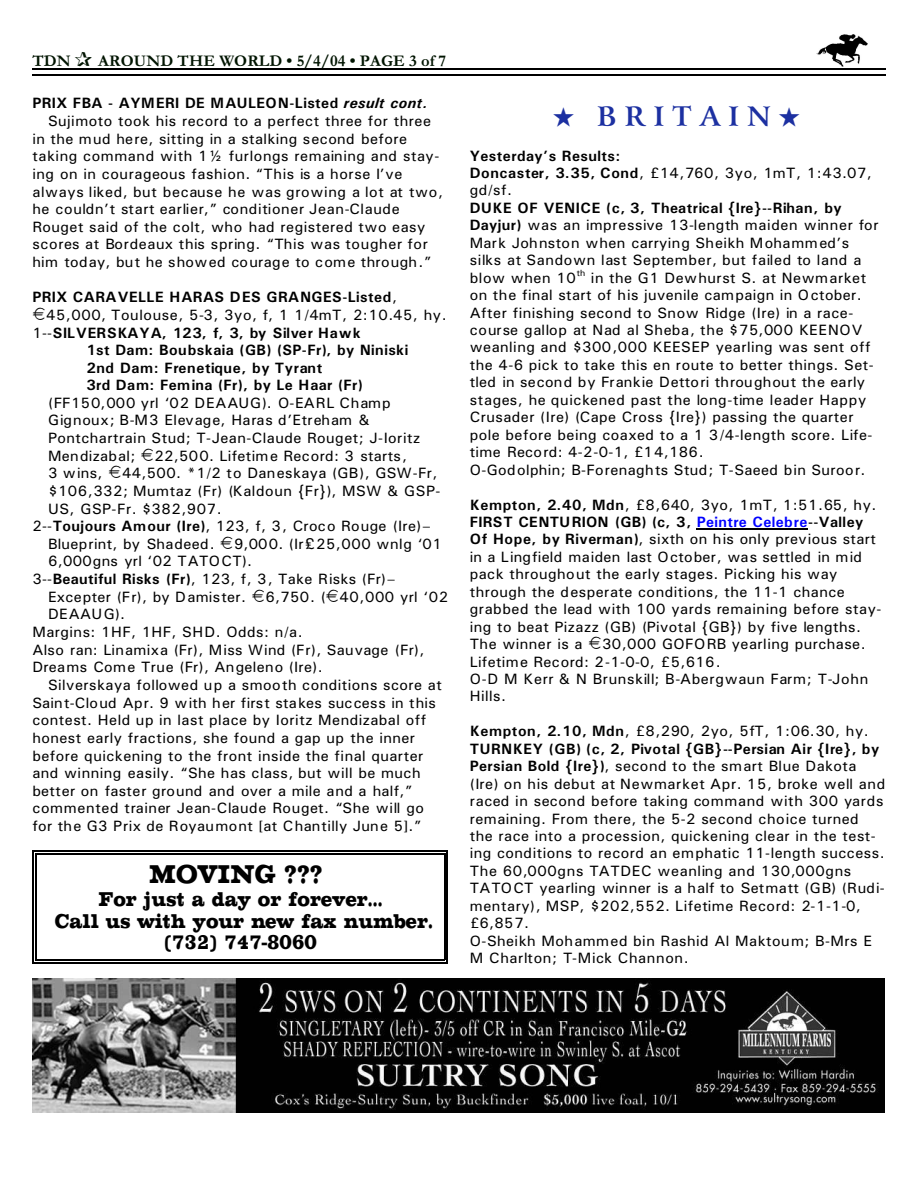
<style>
.page{position:relative;width:918px;height:1188px;background:#fff}
.page>*{position:absolute;margin:0;border:0;box-sizing:border-box;transform-origin:0 0}
.t1{font:27px "Chesterfield Condensed";letter-spacing:.005em;color:#000}
.t2{font:700 27px "Arrus BT";letter-spacing:.295em;color:#1c30a1}
.t3{font:21px/21.8px "Chesterfield Condensed";letter-spacing:.005em;color:#000;text-align:center}
.t4{font:700 16.5px "Garamond";letter-spacing:.005em;color:#001400}
.t5{font:15px/17.4px "Univers";letter-spacing:.03em;color:#000}
.t6{font:700 15px/17.4px "Univers";letter-spacing:.03em;color:#000}
.t7{font:700 15px "Univers";letter-spacing:.06em;color:#000}
.s1{font-style:italic}
.s2{font-weight:400}
.s3{font-weight:700}
.s4{font-weight:700;color:#00f}
</style>
<div class="page">
<img style="left:817px;top:35px;width:51px;height:31px">
<hr style="left:32px;top:68px;width:853px;height:1px;background:#000">
<hr style="left:32px;top:75px;width:853px;height:1px;background:#000">
<img style="left:32px;top:979px;width:852px;height:133px">
<hr style="left:35px;top:854px;width:2px;height:106px;background:#000">
<hr style="left:444px;top:854px;width:1px;height:106px;background:#000">
<hr style="left:35px;top:854px;width:410px;height:1px;background:#000">
<hr style="left:35px;top:959px;width:410px;height:1px;background:#000">
<hr style="left:32px;top:851px;width:2px;height:112px;background:#000">
<hr style="left:447px;top:851px;width:1px;height:112px;background:#000">
<hr style="left:32px;top:851px;width:416px;height:1px;background:#000">
<hr style="left:32px;top:962px;width:416px;height:1px;background:#000">
<hr style="left:697px;top:528px;width:111px;height:2px;background:#000">
<p class="t4" style="left:32px;top:55px;width:40px">TDN</p>
<p class="t4" style="left:98px;top:55px;width:349px">AROUND THE WORLD • 5/4/04 • PAGE 3 of 7</p>
<p class="t6" style="left:32px;top:96px;width:397px">PRIX FBA - AYMERI DE MAULEON-Listed <span class="s1">result cont.</span></p>
<p class="t5" style="left:48px;top:113px;width:385px">Sujimoto took his record to a perfect three for three</p>
<p class="t5" style="left:32px;top:131px;width:376px">in the mud here, sitting in a stalking second before</p>
<p class="t5" style="left:32px;top:149px;width:409px">taking command with 1½ furlongs remaining and stay-</p>
<p class="t5" style="left:32px;top:166px;width:371px">ing on in courageous fashion. “This is a horse I’ve</p>
<p class="t5" style="left:32px;top:184px;width:412px">always liked, but because he was growing a lot at two,</p>
<p class="t5" style="left:32px;top:202px;width:369px">he couldn’t start earlier,” conditioner Jean-Claude</p>
<p class="t5" style="left:32px;top:219px;width:395px">Rouget said of the colt, who had registered two easy</p>
<p class="t5" style="left:32px;top:237px;width:397px">scores at Bordeaux this spring. “This was tougher for</p>
<p class="t5" style="left:32px;top:255px;width:400px">him today, but he showed courage to come through.”</p>
<p class="t6" style="left:32px;top:290px;width:366px">PRIX CARAVELLE HARAS DES GRANGES-Listed<span class="s2">,</span></p>
<p class="t5" style="left:46px;top:308px;width:402px">45,000, Toulouse, 5-3, 3yo, f, 1 1/4mT, 2:10.45, hy.</p>
<p class="t7" style="left:32px;top:327px;width:330px"><span class="s2">1--</span>SILVERSKAYA, 123, f, 3, by Silver Hawk</p>
<p class="t6" style="left:86px;top:343px;width:323px">1st Dam: Boubskaia (GB) (SP-Fr), by Niniski</p>
<p class="t6" style="left:86px;top:360px;width:237px">2nd Dam: Frenetique, by Tyrant</p>
<p class="t6" style="left:86px;top:378px;width:278px">3rd Dam: Femina (Fr), by Le Haar (Fr)</p>
<p class="t5" style="left:48px;top:395px;width:374px">(FF150,000 yrl ‘02 DEAAUG). O-EARL Champ Gignoux; B-M3 Elevage, Haras d’Etreham &amp; Pontchartrain Stud; T-Jean-Claude Rouget; J-Ioritz Mendizabal;</p>
<p class="t5" style="left:155px;top:448px;width:254px">22,500. Lifetime Record: 3 starts,</p>
<p class="t5" style="left:48px;top:466px;width:56px">3 wins,</p>
<p class="t5" style="left:122px;top:466px;width:317px">44,500. *1/2 to Daneskaya (GB), GSW-Fr,</p>
<p class="t5" style="left:48px;top:483px;width:394px">$106,332; Mumtaz (Fr) (Kaldoun {Fr}), MSW &amp; GSP-</p>
<p class="t5" style="left:48px;top:501px;width:175px">US, GSP-Fr. $382,907.</p>
<p class="t5" style="left:32px;top:519px;width:400px">2--<span class="s3">Toujours Amour (Ire)</span>, 123, f, 3, Croco Rouge (Ire)–</p>
<p class="t5" style="left:48px;top:536px;width:168px">Blueprint, by Shadeed.</p>
<p class="t5" style="left:234px;top:536px;width:209px">9,000. (Ir 25,000 wnlg ‘01</p>
<p class="t5" style="left:48px;top:554px;width:206px">6,000gns yrl ‘02 TATOCT).</p>
<p class="t5" style="left:32px;top:572px;width:365px">3--<span class="s3">Beautiful Risks (Fr)</span>, 123, f, 3, Take Risks (Fr)–</p>
<p class="t5" style="left:48px;top:589px;width:199px">Excepter (Fr), by Damister.</p>
<p class="t5" style="left:266px;top:589px;width:184px">6,750. ( 40,000 yrl ‘02</p>
<p class="t5" style="left:32px;top:607px;width:394px;text-indent:16px">DEAAUG).<br>Margins: 1HF, 1HF, SHD. Odds: n/a.<br>Also ran: Linamixa (Fr), Miss Wind (Fr), Sauvage (Fr), Dreams Come True (Fr), Angeleno (Ire).</p>
<p class="t5" style="left:32px;top:677px;width:411px;text-indent:16px">Silverskaya followed up a smooth conditions score at Saint-Cloud Apr. 9 with her first stakes success in this contest. Held up in last place by Ioritz Mendizabal off honest early fractions, she found a gap up the inner before quickening to the front inside the final quarter and winning easily. “She has class, but will be much better on faster ground and over a mile and a half,” commented trainer Jean-Claude Rouget. “She will go for the G3 Prix de Royaumont [at Chantilly June 5].”</p>
<h1 class="t1" style="left:149px;top:859px;width:175px">MOVING ???</h1>
<h2 class="t3" style="left:55px;top:888px;width:380px">For just a day or forever...<br>Call us with your new fax number. (732) 747-8060</h2>
<h1 class="t2" style="left:553px;top:106px;width:248px">★ BRITAIN★</h1>
<p class="t6" style="left:470px;top:148px;width:404px">Yesterday’s Results:<br>Doncaster, 3.35, Cond<span class="s2">, £14,760, 3yo, 1mT, 1:43.07, gd/sf.</span></p>
<p class="t5" style="left:470px;top:200px;width:410px"><span class="s3">DUKE OF VENICE (c, 3, Theatrical {Ire}--Rihan, by Dayjur)</span> was an impressive 13-length maiden winner for Mark Johnston when carrying Sheikh Mohammed’s silks at Sandown last September, but failed to land a blow when 10<sup>th</sup> in the G1 Dewhurst S. at Newmarket on the final start of his juvenile campaign in October.<br>After finishing second to Snow Ridge (Ire) in a race&shy;course gallop at Nad al Sheba, the $75,000 KEENOV weanling and $300,000 KEESEP yearling was sent off the 4-6 pick to take this en route to better things. Set&shy;tled in second by Frankie Dettori throughout the early stages, he quickened past the long-time leader Happy Crusader (Ire) (Cape Cross {Ire}) passing the quarter pole before being coaxed to a 1 3/4-length score. Life&shy;time Record: 4-2-0-1, £14,186.<br>O-Godolphin; B-Forenaghts Stud; T-Saeed bin Suroor.</p>
<p class="t5" style="left:470px;top:497px;width:413px"><span class="s3">Kempton, 2.40, Mdn</span>, £8,640, 3yo, 1mT, 1:51.65, hy.<br><span class="s3">FIRST CENTURION (GB) (c, 3,</span> <span class="s4">Peintre Celebre</span><span class="s3">--Valley Of Hope, by Riverman)</span>, sixth on his only previous start in a Lingfield maiden last October, was settled in mid pack throughout the early stages. Picking his way through the desperate conditions, the 11-1 chance grabbed the lead with 100 yards remaining before stay&shy;ing to beat Pizazz (GB) (Pivotal {GB}) by five lengths.<br>The winner is a</p>
<p class="t5" style="left:470px;top:637px;width:400px;text-indent:132px">30,000 GOFORB yearling purchase.<br>Lifetime Record: 2-1-0-0, £5,616.<br>O-D M Kerr &amp; N Brunskill; B-Abergwaun Farm; T-John<br>Hills.</p>
<p class="t5" style="left:470px;top:724px;width:417px"><span class="s3">Kempton, 2.10, Mdn</span>, £8,290, 2yo, 5fT, 1:06.30, hy.<br><span class="s3">TURNKEY (GB) (c, 2, Pivotal {GB}--Persian Air {Ire}, by Persian Bold {Ire})</span>, second to the smart Blue Dakota (Ire) on his debut at Newmarket Apr. 15, broke well and raced in second before taking command with 300 yards remaining. From there, the 5-2 second choice turned the race into a procession, quickening clear in the test&shy;ing conditions to record an emphatic 11-length success.<br>The 60,000gns TATDEC weanling and 130,000gns TATOCT yearling winner is a half to Setmatt (GB) (Rudi&shy;mentary), MSP, $202,552. Lifetime Record: 2-1-1-0, £6,857.<br>O-Sheikh Mohammed bin Rashid Al Maktoum; B-Mrs E M Charlton; T-Mick Channon.</p>
</div>
